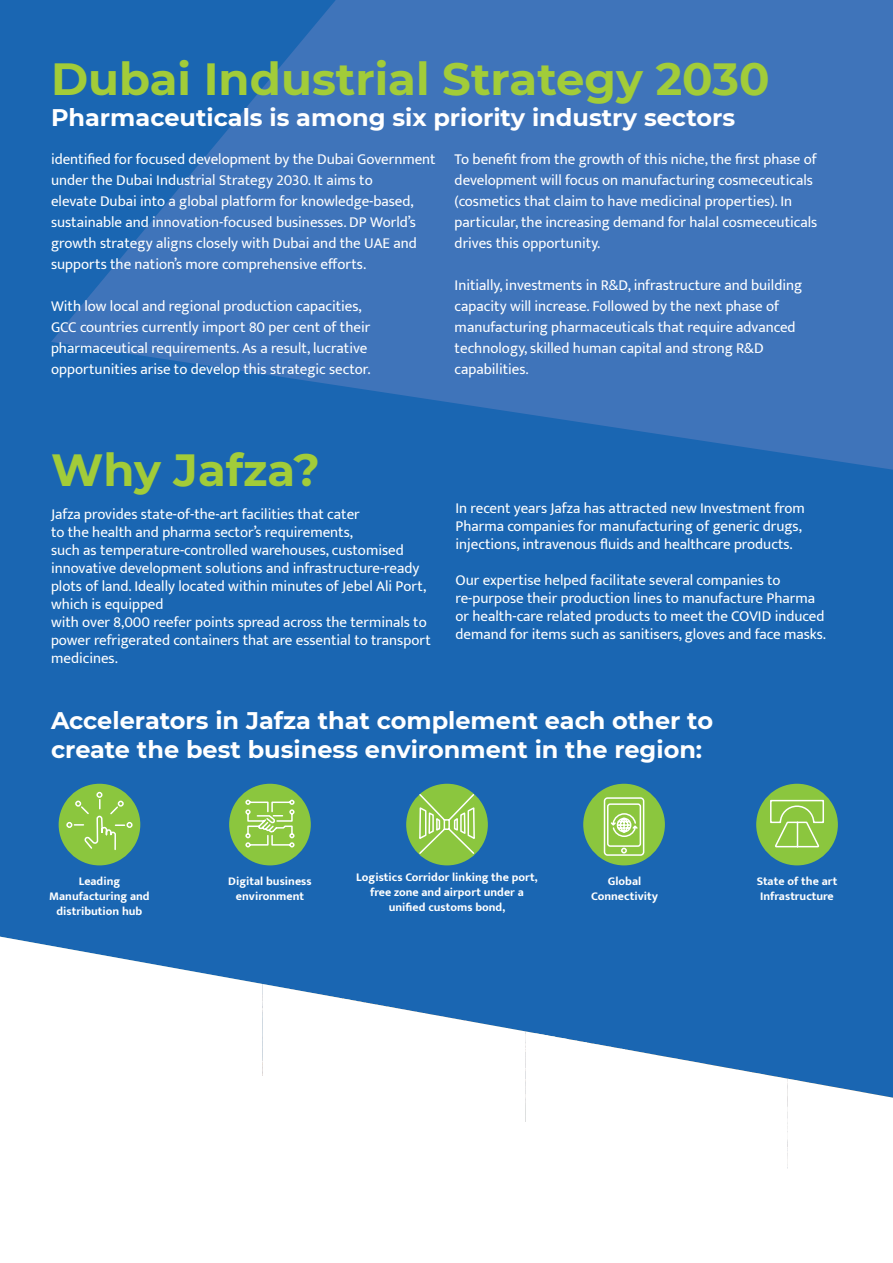
<style>
.page{position:relative;width:893px;height:1263px;background:#1a66b2}
.page>*{position:absolute;margin:0;border:0;box-sizing:border-box;transform-origin:0 0}
.t1{font:700 45px "Montserrat";color:#a2cc39}
.t2{font:700 24px/28.8px "Montserrat";color:#fff}
.t3{font:15px/21px "Mukta";color:#fff}
.t4{font:700 12px/15px "Mukta";color:#fff;text-align:center}
</style>
<div class="page">
<svg style="left:51px;top:0;width:842px;height:470px;fill:#3f74ba"></svg>
<img style="left:0;top:937px;width:263px;height:139px">
<img style="left:262px;top:984px;width:263px;height:139px">
<img style="left:525px;top:1031px;width:263px;height:138px">
<div style="left:0;top:1076px;width:263px;height:187px;background:#fff"></div>
<div style="left:788px;top:1079px;width:105px;height:184px;background:#fff"></div>
<div style="left:262px;top:1123px;width:263px;height:140px;background:#fff"></div>
<div style="left:525px;top:1169px;width:263px;height:94px;background:#fff"></div>
<div style="left:59px;top:784px;width:81px;height:81px;background:#8bc63e;border-radius:50%"></div>
<div style="left:229px;top:784px;width:82px;height:81px;background:#8bc63e;border-radius:50%"></div>
<div style="left:406px;top:784px;width:82px;height:81px;background:#8bc63e;border-radius:50%"></div>
<div style="left:583px;top:784px;width:82px;height:81px;background:#8bc63e;border-radius:50%"></div>
<div style="left:756px;top:784px;width:82px;height:81px;background:#8bc63e;border-radius:50%"></div>
<svg style="left:245px;top:799px;width:50px;height:49px"></svg>
<svg style="left:418px;top:792px;width:58px;height:63px"></svg>
<svg style="left:770px;top:799px;width:54px;height:49px"></svg>
<svg style="left:603px;top:797px;width:42px;height:59px"></svg>
<svg style="left:66px;top:791px;width:67px;height:60px"></svg>
<h1 class="t1" style="left:51px;top:46px;width:720px">Dubai Industrial Strategy 2030</h1>
<h2 class="t2" style="left:51px;top:102px;width:686px">Pharmaceuticals is among six priority industry sectors</h2>
<p class="t3" style="left:51px;top:148px;width:386px">identified for focused development by the Dubai Government under the Dubai Industrial Strategy 2030. It aims to<br>elevate Dubai into a global platform for knowledge-based, sustainable and innovation-focused businesses. DP World’s growth strategy aligns closely with Dubai and the UAE and supports the nation’s more comprehensive efforts.</p>
<p class="t3" style="left:51px;top:295px;width:321px">With low local and regional production capacities, GCC countries currently import 80 per cent of their pharmaceutical requirements. As a result, lucrative opportunities arise to develop this strategic sector.</p>
<p class="t3" style="left:455px;top:148px;width:364px">To benefit from the growth of this niche, the first phase of development will focus on manufacturing cosmeceuticals (cosmetics that claim to have medicinal properties). In particular, the increasing demand for halal cosmeceuticals drives this opportunity.</p>
<p class="t3" style="left:455px;top:274px;width:349px">Initially, investments in R&amp;D, infrastructure and building capacity will increase. Followed by the next phase of manufacturing pharmaceuticals that require advanced technology, skilled human capital and strong R&amp;D capabilities.</p>
<h1 class="t1" style="left:51px;top:437px;width:270px">Why Jafza?</h1>
<p class="t3" style="left:51px;top:505px;width:381px;line-height:18px">Jafza provides state-of-the-art facilities that cater<br>to the health and pharma sector’s requirements,<br>such as temperature-controlled warehouses, customised innovative development solutions and infrastructure-ready plots of land. Ideally located within minutes of Jebel Ali Port, which is equipped<br>with over 8,000 reefer points spread across the terminals to power refrigerated containers that are essential to transport medicines.</p>
<p class="t3" style="left:455px;top:499px;width:351px;line-height:18px">In recent years Jafza has attracted new Investment from<br>Pharma companies for manufacturing of generic drugs, injections, intravenous fluids and healthcare products.</p>
<p class="t3" style="left:455px;top:571px;width:372px;line-height:18px">Our expertise helped facilitate several companies to re-purpose their production lines to manufacture Pharma or health-care related products to meet the COVID induced demand for items such as sanitisers, gloves and face masks.</p>
<h2 class="t2" style="left:51px;top:705px;width:663px">Accelerators in Jafza that complement each other to create the best business environment in the region:</h2>
<p class="t4" style="left:49px;top:874px;width:102px">Leading<br>Manufacturing and distribution hub</p>
<p class="t4" style="left:228px;top:874px;width:85px">Digital business environment</p>
<p class="t4" style="left:356px;top:870px;width:183px">Logistics Corridor linking the port, free zone and airport under a unified customs bond,</p>
<p class="t4" style="left:591px;top:874px;width:68px">Global<br>Connectivity</p>
<p class="t4" style="left:757px;top:874px;width:82px;text-align:left">State of the art<br>Infrastructure</p>
</div>
